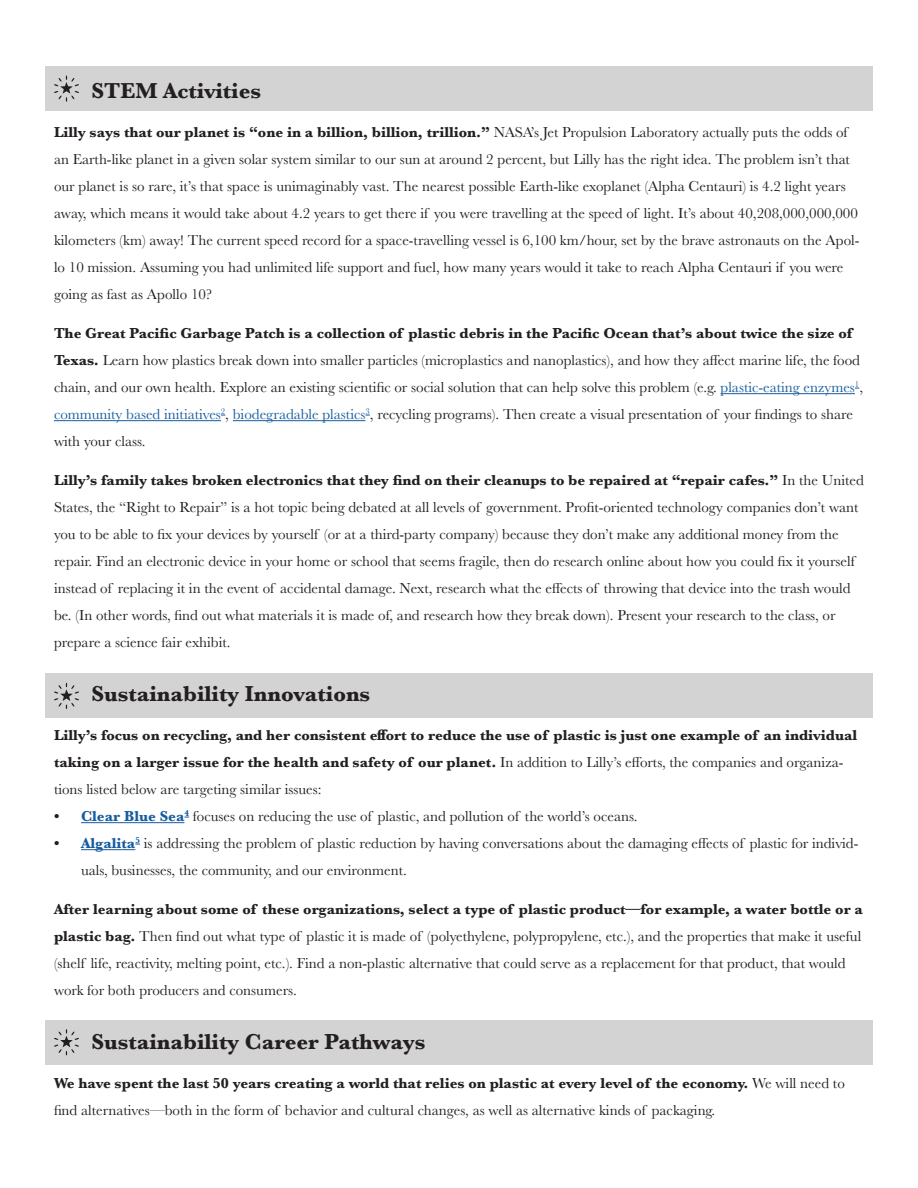
<style>
.page{position:relative;width:918px;height:1188px;background:#fff}
.page>*{position:absolute;margin:0;border:0;box-sizing:border-box;transform-origin:0 0}
.t1{font:700 22.5px "Baskerville";color:#231f20}
.t2{font:15px/27px "Baskerville";color:#231f20}
.t3{font:700 15px/27px "Baskerville";color:#231f20}
.s1{font-weight:700}
.s2{color:#175d9e}
.s3{font-weight:400}
.s4{font-weight:700;color:#175d9e}
</style>
<div class="page">
<div style="left:45px;top:66px;width:828px;height:45px;background:#d3d3d3"></div>
<div style="left:45px;top:674px;width:828px;height:44px;background:#d3d3d3"></div>
<hr style="left:721px;top:393px;width:134px;height:1px;background:#175d9e">
<hr style="left:54px;top:420px;width:167px;height:1px;background:#175d9e">
<hr style="left:233px;top:420px;width:132px;height:1px;background:#175d9e">
<hr style="left:81px;top:822px;width:103px;height:1px;background:#175d9e">
<hr style="left:81px;top:849px;width:54px;height:1px;background:#175d9e">
<svg style="left:54px;top:75px;width:25px;height:27px"></svg>
<svg style="left:54px;top:683px;width:25px;height:26px"></svg>
<div style="left:45px;top:1020px;width:828px;height:45px;background:#d3d3d3"></div>
<svg style="left:54px;top:1029px;width:25px;height:26px"></svg>
<p class="t1" style="left:92px;top:75px;width:171px">STEM Activities</p>
<p class="t2" style="left:54px;top:119px;width:807px"><span class="s1">Lilly says that our planet is “one in a billion, billion, trillion.”</span> NASA’s Jet Propulsion Laboratory actually puts the odds of an Earth-like planet in a given solar system similar to our sun at around 2 percent, but Lilly has the right idea. The problem isn’t that our planet is so rare, it’s that space is unimaginably vast. The nearest possible Earth-like exoplanet (Alpha Centauri) is 4.2 light years away, which means it would take about 4.2 years to get there if you were travelling at the speed of light. It’s about 40,208,000,000,000 kilometers (km) away! The current speed record for a space-travelling vessel is 6,100 km/hour, set by the brave astronauts on the Apol&shy;lo 10 mission. Assuming you had unlimited life support and fuel, how many years would it take to reach Alpha Centauri if you were going as fast as Apollo 10?</p>
<p class="t2" style="left:54px;top:320px;width:811px"><span class="s1">The Great Pacific Garbage Patch is a collection of plastic debris in the Pacific Ocean that’s about twice the size of Texas.</span> Learn how plastics break down into smaller particles (microplastics and nanoplastics), and how they affect marine life, the food chain, and our own health. Explore an existing scientific or social solution that can help solve this problem (e.g. <span class="s2">plastic-eating enzymes</span><sup>1</sup>, <span class="s2">community based initiatives</span><sup>2</sup>, <span class="s2">biodegradable plastics</span><sup>3</sup>, recycling programs). Then create a visual presentation of your findings to share with your class.</p>
<p class="t2" style="left:54px;top:467px;width:811px"><span class="s1">Lilly’s family takes broken electronics that they find on their cleanups to be repaired at “repair cafes.”</span> In the United States, the “Right to Repair” is a hot topic being debated at all levels of government. Profit-oriented technology companies don’t want you to be able to fix your devices by yourself (or at a third-party company) because they don’t make any additional money from the repair. Find an electronic device in your home or school that seems fragile, then do research online about how you could fix it yourself instead of replacing it in the event of accidental damage. Next, research what the effects of throwing that device into the trash would be. (In other words, find out what materials it is made of, and research how they break down). Present your research to the class, or prepare a science fair exhibit.</p>
<p class="t1" style="left:92px;top:678px;width:280px">Sustainability Innovations</p>
<p class="t3" style="left:54px;top:722px;width:805px">Lilly’s focus on recycling, and her consistent effort to reduce the use of plastic is just one example of an individual taking on a larger issue for the health and safety of our planet. <span class="s3">In addition to Lilly’s efforts, the companies and organiza&shy;tions listed below are targeting similar issues:</span></p>
<p class="t2" style="left:54px;top:803px;width:585px"><span class="s1">•</span> <span class="s4">Clear Blue Sea</span><sup>4</sup> focuses on reducing the use of plastic, and pollution of the world’s oceans.</p>
<p class="t2" style="left:81px;top:830px;width:779px;text-indent:-27px"><span class="s1">•</span> <span class="s4">Algalita</span><sup>5</sup> is addressing the problem of plastic reduction by having conversations about the damaging effects of plastic for individ&shy;uals, businesses, the community, and our environment.</p>
<p class="t2" style="left:54px;top:896px;width:811px"><span class="s1">After learning about some of these organizations, select a type of plastic product—for example, a water bottle or a plastic bag.</span> Then find out what type of plastic it is made of (polyethylene, polypropylene, etc.), and the properties that make it useful (shelf life, reactivity, melting point, etc.). Find a non-plastic alternative that could serve as a replacement for that product, that would work for both producers and consumers.</p>
<p class="t1" style="left:92px;top:1026px;width:336px">Sustainability Career Pathways</p>
<p class="t2" style="left:54px;top:1070px;width:792px"><span class="s1">We have spent the last 50 years creating a world that relies on plastic at every level of the economy.</span> We will need to find alternatives—both in the form of behavior and cultural changes, as well as alternative kinds of packaging.</p>
</div>
